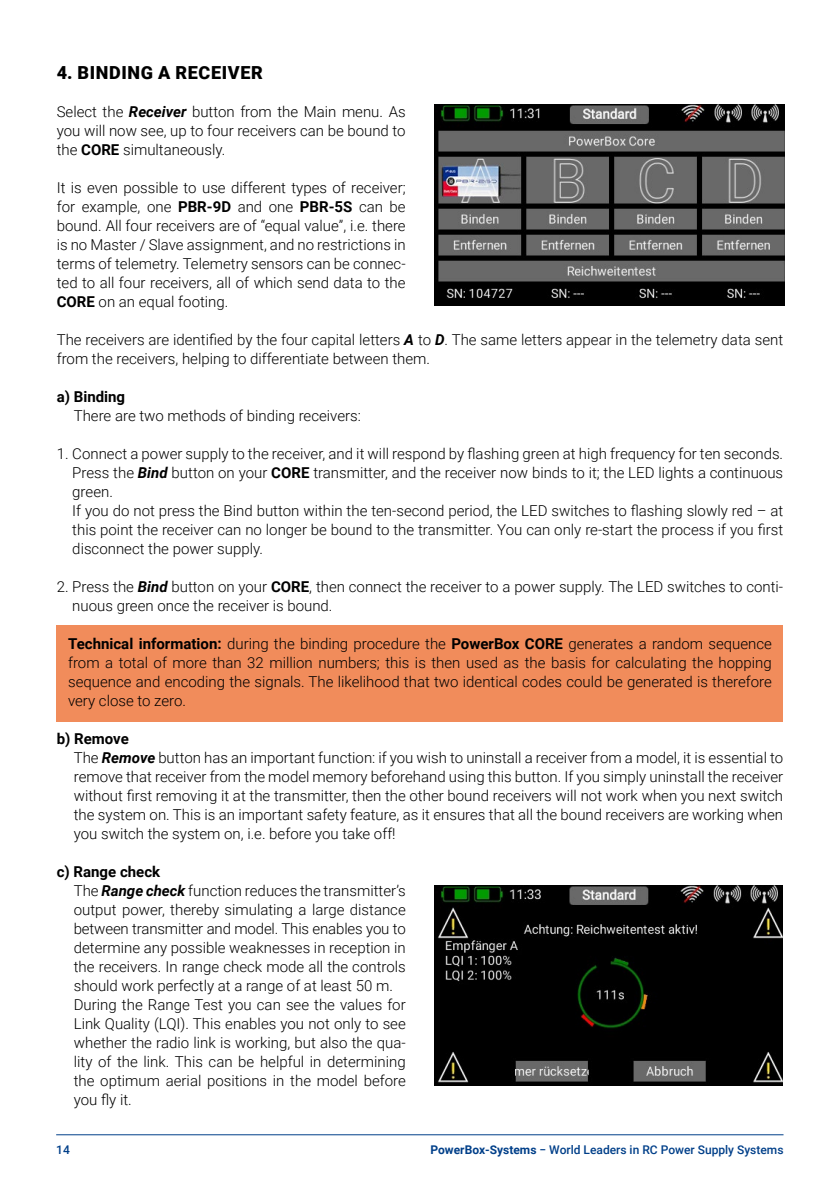
<style>
.page{position:relative;width:840px;height:1191px;background:#fff}
.page>*{position:absolute;margin:0;border:0;box-sizing:border-box;transform-origin:0 0}
.t1{font:900 18px "Roboto";letter-spacing:.035em;color:#000}
.t2{font:300 15px/19px "Roboto";color:#000}
.t3{font:700 15px "Roboto";color:#000}
.t4{font:500 12px "Roboto";color:#003f89}
.s1{font-weight:700;font-style:italic}
.s2{font-weight:700}
</style>
<div class="page">
<hr style="left:56px;top:1134px;width:727px;height:1px;background:#003f89">
<img style="left:434px;top:886px;width:348px;height:199px">
<div style="left:57px;top:625px;width:725px;height:96px;background:#f18c5b"></div>
<img style="left:434px;top:105px;width:349px;height:200px">
<p class="t1" style="left:57px;top:60px;width:207px">4. BINDING A RECEIVER</p>
<p class="t2" style="left:57px;top:101px;width:350px;text-align:justify">Select the <span class="s1">Receiver</span> button from the Main menu. As you will now see, up to four receivers can be bound to the <span class="s2">CORE</span> simultaneously.</p>
<p class="t2" style="left:57px;top:177px;width:350px;text-align:justify">It is even possible to use different types of receiver; for example, one <span class="s2">PBR-9D</span> and one <span class="s2">PBR-5S</span> can be bound. All four receivers are of “equal value”, i.e. there is no Master / Slave assignment, and no restrictions in terms of telemetry. Telemetry sensors can be connec&shy;ted to all four receivers, all of which send data to the <span class="s2">CORE</span> on an equal footing.</p>
<p class="t2" style="left:57px;top:329px;width:727px">The receivers are identified by the four capital letters <span class="s1">A</span> to <span class="s1">D</span>. The same letters appear in the telemetry data sent from the receivers, helping to differentiate between them.</p>
<p class="t3" style="left:57px;top:386px;width:70px">a) Binding</p>
<p class="t2" style="left:74px;top:405px;width:288px">There are two methods of binding receivers:</p>
<p class="t2" style="left:72px;top:443px;width:712px;text-indent:-16px">1. Connect a power supply to the receiver, and it will respond by flashing green at high frequency for ten seconds.<br>Press the <span class="s1">Bind</span> button on your <span class="s2">CORE</span> transmitter, and the receiver now binds to it; the LED lights a continuous green.<br>If you do not press the Bind button within the ten-second period, the LED switches to flashing slowly red – at this point the receiver can no longer be bound to the transmitter. You can only re-start the process if you first disconnect the power supply.</p>
<p class="t2" style="left:72px;top:576px;width:712px;text-indent:-16px">2. Press the <span class="s1">Bind</span> button on your <span class="s2">CORE</span>, then connect the receiver to a power supply. The LED switches to conti&shy;nuous green once the receiver is bound.</p>
<p class="t2" style="left:68px;top:633px;width:705px;text-align:justify"><span class="s2">Technical information:</span> during the binding procedure the <span class="s2">PowerBox CORE</span> generates a random sequence from a total of more than 32 million numbers; this is then used as the basis for calculating the hopping sequence and encoding the signals. The likelihood that two identical codes could be generated is therefore very close to zero.</p>
<p class="t2" style="left:74px;top:728px;width:710px;text-indent:-17px"><span class="s2">b) Remove<br></span>The <span class="s1">Remove</span> button has an important function: if you wish to uninstall a receiver from a model, it is essential to remove that receiver from the model memory beforehand using this button. If you simply uninstall the receiver without first removing it at the transmitter, then the other bound receivers will not work when you next switch the system on. This is an important safety feature, as it ensures that all the bound receivers are working when you switch the system on, i.e. before you take off!</p>
<p class="t2" style="left:74px;top:861px;width:333px;text-indent:-17px"><span class="s2">c) Range check<br></span>The <span class="s1">Range check</span> function reduces the transmitter’s output power, thereby simulating a large distance between transmitter and model. This enables you to determine any possible weaknesses in reception in the receivers. In range check mode all the controls should work perfectly at a range of at least 50 m.<br>During the Range Test you can see the values for Link Quality (LQI). This enables you not only to see whether the radio link is working, but also the qua&shy;lity of the link. This can be helpful in determining the optimum aerial positions in the model before you fly it.</p>
<p class="t4" style="left:56px;top:1141px;width:15px">14</p>
<p class="t4" style="left:430px;top:1141px;width:354px"><span class="s2">PowerBox-Systems</span> − World Leaders in RC Power Supply Systems</p>
</div>
